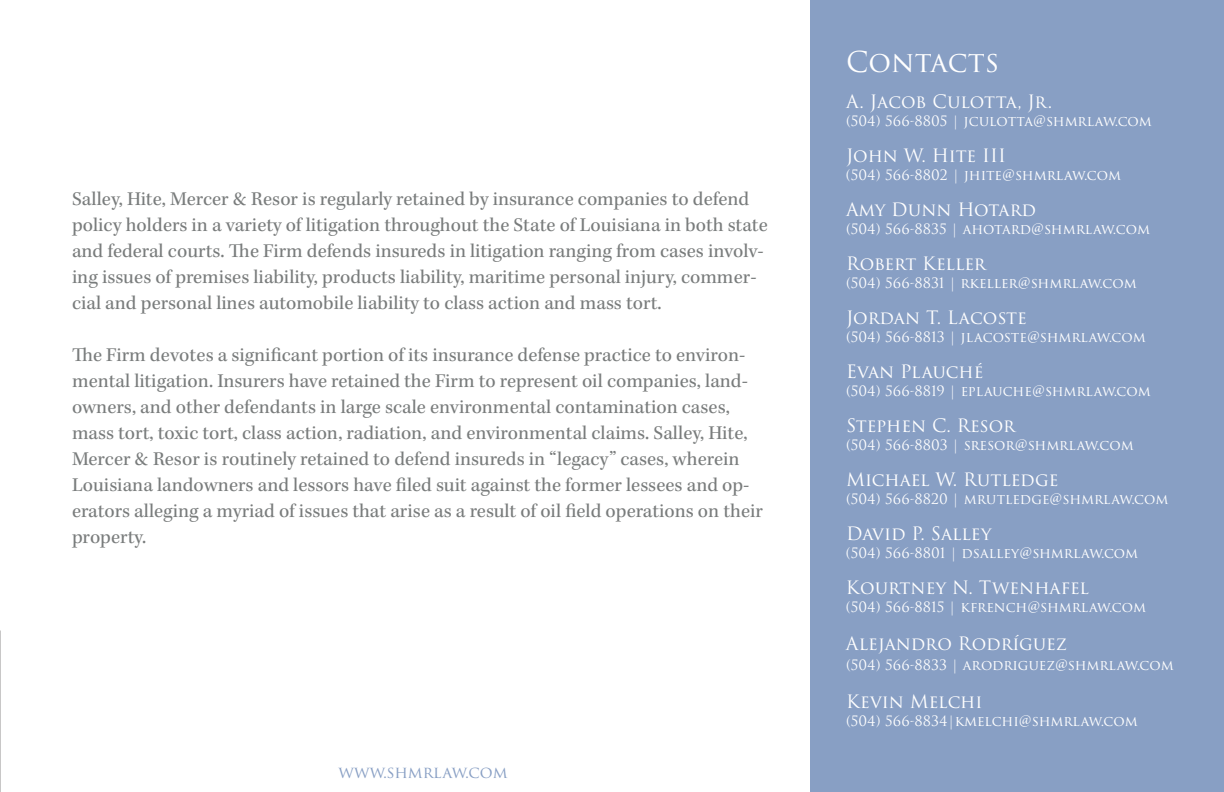
<style>
.page{position:relative;width:1224px;height:792px;background:#fff}
.page>*{position:absolute;margin:0;border:0;box-sizing:border-box;transform-origin:0 0}
.t1{font:28px "Trajan Pro 3";color:#fff}
.t2{font:20px/26px "Kepler Std";color:#797c7c}
.t3{font:18px "Trajan Pro 3";color:#fff}
.t4{font:16px "Trajan Pro 3";color:#889fc4}
.t5{font:14px "Trajan Pro 3";color:#fff}
</style>
<div class="page">
<div style="left:810px;top:0;width:414px;height:792px;background:#889fc4"></div>
<p class="t2" style="left:72px;top:186px;width:697px">Salley, Hite, Mercer &amp; Resor is regularly retained by insurance companies to defend policy holders in a variety of litigation throughout the State of Louisiana in both state and federal courts. The Firm defends insureds in litigation ranging from cases involv&shy;ing issues of premises liability, products liability, maritime personal injury, commer&shy;cial and personal lines automobile liability to class action and mass tort.</p>
<p class="t2" style="left:72px;top:342px;width:692px">The Firm devotes a significant portion of its insurance defense practice to environ&shy;mental litigation. Insurers have retained the Firm to represent oil companies, land&shy;owners, and other defendants in large scale environmental contamination cases, mass tort, toxic tort, class action, radiation, and environmental claims. Salley, Hite, Mercer &amp; Resor is routinely retained to defend insureds in “legacy” cases, wherein Louisiana landowners and lessors have filed suit against the former lessees and op&shy;erators alleging a myriad of issues that arise as a result of oil field operations on their property.</p>
<p class="t4" style="left:338px;top:762px;width:171px">www.shmrlaw.com</p>
<h1 class="t1" style="left:846px;top:42px;width:155px">Contacts</h1>
<p class="t3" style="left:846px;top:89px;width:208px">A. Jacob Culotta, Jr.</p>
<p class="t5" style="left:846px;top:111px;width:307px">(504) 566-8805 | jculotta@shmrlaw.com</p>
<p class="t3" style="left:846px;top:143px;width:162px">John W. Hite III</p>
<p class="t5" style="left:846px;top:165px;width:277px">(504) 566-8802 | jhite@shmrlaw.com</p>
<p class="t3" style="left:846px;top:197px;width:191px">Amy Dunn Hotard</p>
<p class="t5" style="left:846px;top:219px;width:305px">(504) 566-8835 | ahotard@shmrlaw.com</p>
<p class="t3" style="left:846px;top:251px;width:141px">Robert Keller</p>
<p class="t5" style="left:846px;top:273px;width:292px">(504) 566-8831 | rkeller@shmrlaw.com</p>
<p class="t3" style="left:846px;top:305px;width:183px">Jordan T. Lacoste</p>
<p class="t5" style="left:846px;top:327px;width:301px">(504) 566-8813 | jlacoste@shmrlaw.com</p>
<p class="t3" style="left:846px;top:359px;width:139px">Evan Plauché</p>
<p class="t5" style="left:846px;top:381px;width:306px">(504) 566-8819 | eplauche@shmrlaw.com</p>
<p class="t3" style="left:846px;top:413px;width:171px">Stephen C. Resor</p>
<p class="t5" style="left:846px;top:435px;width:289px">(504) 566-8803 | sresor@shmrlaw.com</p>
<p class="t3" style="left:846px;top:467px;width:214px">Michael W. Rutledge</p>
<p class="t5" style="left:846px;top:489px;width:324px">(504) 566-8820 | mrutledge@shmrlaw.com</p>
<p class="t3" style="left:846px;top:521px;width:147px">David P. Salley</p>
<p class="t5" style="left:846px;top:543px;width:294px">(504) 566-8801 | dsalley@shmrlaw.com</p>
<p class="t3" style="left:846px;top:575px;width:244px">Kourtney N. Twenhafel</p>
<p class="t5" style="left:846px;top:597px;width:302px">(504) 566-8815 | kfrench@shmrlaw.com</p>
<p class="t3" style="left:846px;top:631px;width:222px">Alejandro Rodríguez</p>
<p class="t5" style="left:846px;top:655px;width:329px">(504) 566-8833 | arodriguez@shmrlaw.com</p>
<p class="t3" style="left:846px;top:689px;width:138px">Kevin Melchi</p>
<p class="t5" style="left:846px;top:711px;width:293px">(504) 566-8834|kmelchi@shmrlaw.com</p>
</div>
